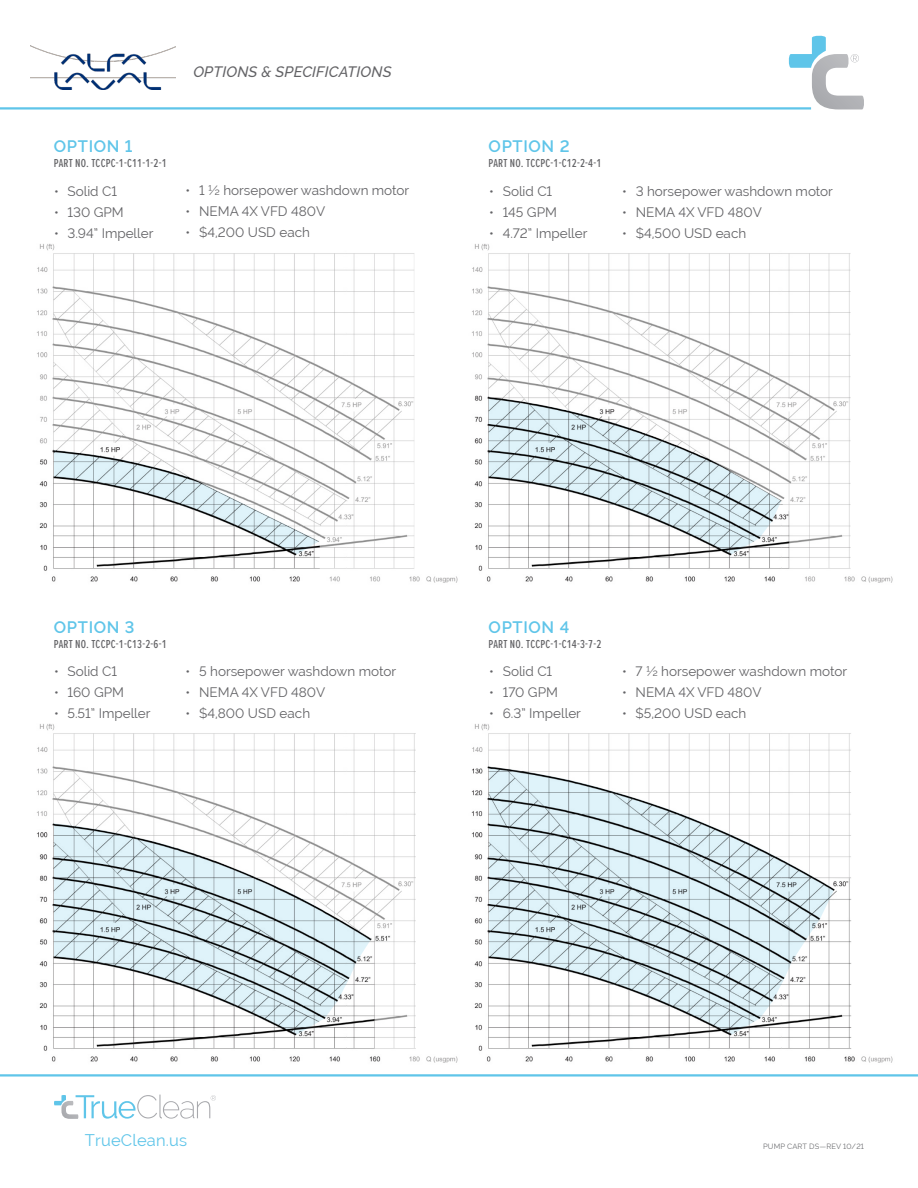
<style>
.page{position:relative;width:918px;height:1188px;background:#fff}
.page>*{position:absolute;margin:0;border:0;box-sizing:border-box;transform-origin:0 0}
.Bullets{font:600 16.5px "Raleway";letter-spacing:.04em;color:#5fc5e9}
.t1{font:16.5px "Raleway";letter-spacing:.01em;color:#5fc5e9}
.t2{font:italic 500 15px "Raleway";letter-spacing:.01em;color:#636366}
.t3{font:13.5px "Raleway";color:#636366}
.Bullets-2{font:500 12px "Proxima Nova Ex Cn";letter-spacing:.02em;color:#636366}
.t4{font:7.5px "Raleway";letter-spacing:.02em;color:#6c6d70}
</style>
<div class="page">
<img style="left:37px;top:244px;width:421px;height:339px">
<img style="left:472px;top:244px;width:421px;height:339px">
<img style="left:37px;top:724px;width:421px;height:339px">
<img style="left:472px;top:724px;width:421px;height:339px">
<svg style="left:54px;top:1095px;width:162px;height:24px"></svg>
<svg style="left:788px;top:35px;width:76px;height:74px"></svg>
<hr style="left:0;top:107px;width:811px;height:3px;background:#5fc5e9">
<hr style="left:0;top:1074px;width:918px;height:3px;background:#5fc5e9">
<img style="left:31px;top:46px;width:145px;height:43px">
<img style="left:37px;top:444px;width:317px;height:139px">
<img style="left:472px;top:393px;width:317px;height:190px">
<img style="left:37px;top:823px;width:355px;height:240px">
<img style="left:471px;top:766px;width:386px;height:297px">
<svg style="left:54px;top:450px;width:265px;height:105px"></svg>
<svg style="left:489px;top:397px;width:292px;height:158px"></svg>
<svg style="left:54px;top:823px;width:317px;height:212px"></svg>
<svg style="left:489px;top:767px;width:345px;height:268px"></svg>
<p class="t2" style="left:193px;top:63px;width:200px">OPTIONS &amp; SPECIFICATIONS</p>
<p class="Bullets" style="left:54px;top:137px;width:80px">OPTION 1</p>
<p class="Bullets-2" style="left:54px;top:154px;width:114px">PART NO. TCCPC-1-C11-1-2-1</p>
<p class="t3" style="left:54px;top:183px;width:65px">• Solid C1</p>
<p class="t3" style="left:54px;top:204px;width:71px">• 130 GPM</p>
<p class="t3" style="left:54px;top:225px;width:101px">• 3.94” Impeller</p>
<p class="t3" style="left:186px;top:183px;width:225px">• 1 ½ horsepower washdown motor</p>
<p class="t3" style="left:186px;top:204px;width:141px">• NEMA 4X VFD 480V</p>
<p class="t3" style="left:186px;top:225px;width:126px">• $4,200 USD each</p>
<p class="Bullets" style="left:489px;top:137px;width:82px">OPTION 2</p>
<p class="Bullets-2" style="left:489px;top:154px;width:114px">PART NO. TCCPC-1-C12-2-4-1</p>
<p class="t3" style="left:489px;top:183px;width:65px">• Solid C1</p>
<p class="t3" style="left:489px;top:204px;width:69px">• 145 GPM</p>
<p class="t3" style="left:489px;top:225px;width:100px">• 4.72” Impeller</p>
<p class="t3" style="left:622px;top:183px;width:212px">• 3 horsepower washdown motor</p>
<p class="t3" style="left:622px;top:204px;width:141px">• NEMA 4X VFD 480V</p>
<p class="t3" style="left:622px;top:225px;width:126px">• $4,500 USD each</p>
<p class="Bullets" style="left:54px;top:617px;width:82px">OPTION 3</p>
<p class="Bullets-2" style="left:54px;top:635px;width:114px">PART NO. TCCPC-1-C13-2-6-1</p>
<p class="t3" style="left:54px;top:664px;width:65px">• Solid C1</p>
<p class="t3" style="left:54px;top:685px;width:72px">• 160 GPM</p>
<p class="t3" style="left:54px;top:706px;width:98px">• 5.51” Impeller</p>
<p class="t3" style="left:186px;top:663px;width:212px">• 5 horsepower washdown motor</p>
<p class="t3" style="left:186px;top:684px;width:141px">• NEMA 4X VFD 480V</p>
<p class="t3" style="left:186px;top:705px;width:126px">• $4,800 USD each</p>
<p class="Bullets" style="left:489px;top:617px;width:82px">OPTION 4</p>
<p class="Bullets-2" style="left:489px;top:635px;width:114px">PART NO. TCCPC-1-C14-3-7-2</p>
<p class="t3" style="left:489px;top:664px;width:65px">• Solid C1</p>
<p class="t3" style="left:489px;top:685px;width:70px">• 170 GPM</p>
<p class="t3" style="left:489px;top:706px;width:93px">• 6.3” Impeller</p>
<p class="t3" style="left:622px;top:663px;width:227px">• 7 ½ horsepower washdown motor</p>
<p class="t3" style="left:622px;top:684px;width:141px">• NEMA 4X VFD 480V</p>
<p class="t3" style="left:622px;top:705px;width:126px">• $5,200 USD each</p>
<p class="t1" style="left:85px;top:1131px;width:104px">TrueClean.us</p>
<p class="t4" style="left:763px;top:1142px;width:102px">PUMP CART DS—REV 10/21</p>
</div>
